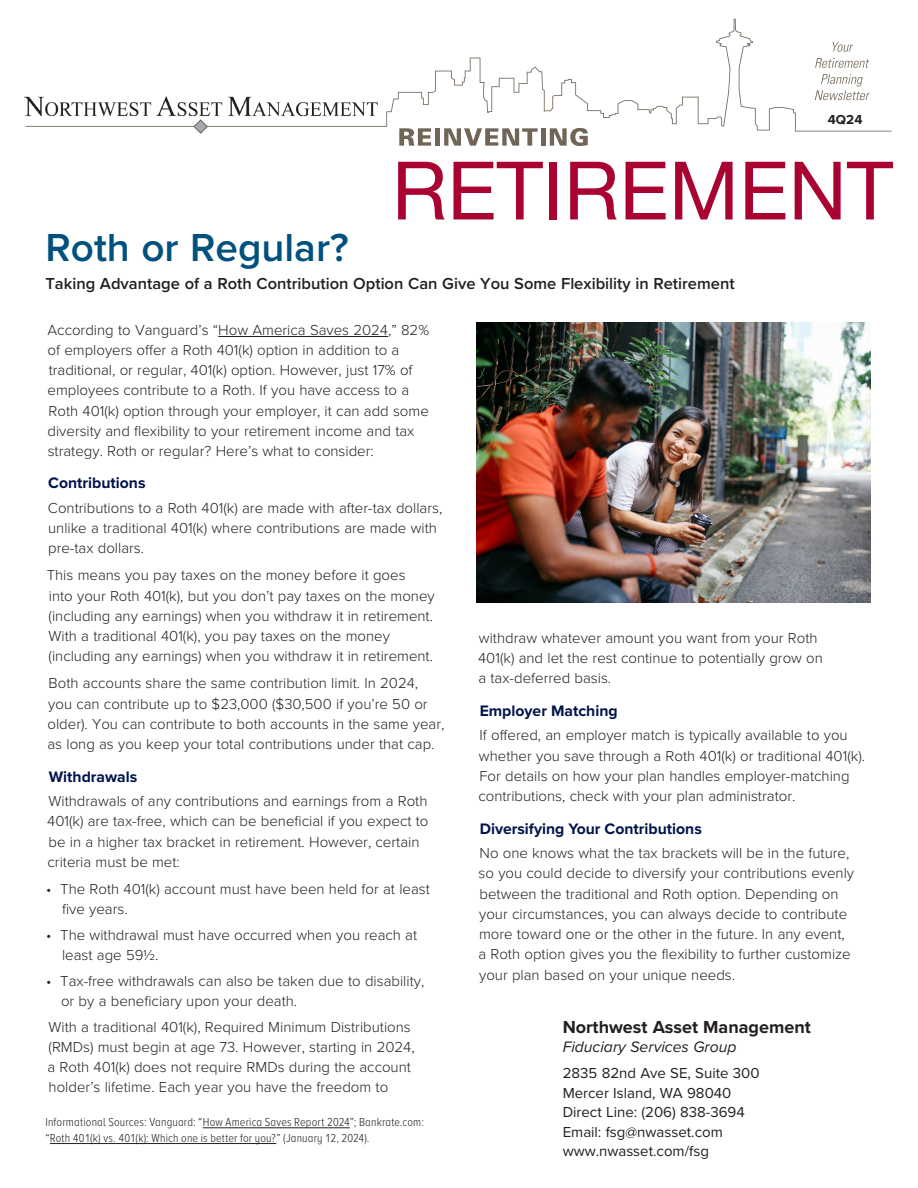
<style>
.page{position:relative;width:918px;height:1188px;background:#fff}
.page>*{position:absolute;margin:0;border:0;box-sizing:border-box;transform-origin:0 0}
.Story_Title{font:600 40.5px "Proxima Nova";color:#00517d}
.story_subheads{font:700 18px "Proxima Nova";color:#231f20}
.Story_subtitle_bold{font:600 16.5px "Proxima Nova";color:#231f20}
.subheads{font:700 15.75px "Proxima Nova";color:#00144c}
.story_subheads-2{font:italic 15.75px "Proxima Nova";color:#231f20}
.body_copy{font:300 15px/20.2px "Proxima Nova";color:#231f20}
.story_subheads-3{font:15px "Proxima Nova";color:#231f20}
.story_subheads-4{font:700 13.5px "Proxima Nova";color:#231f20}
.Disclosures_and_footnotes{font:300 12px/15.8px "Proxima Nova A Cond";letter-spacing:.015em;color:#231f20}
</style>
<div class="page">
<hr style="left:218px;top:336px;width:170px;height:1px;background:#231f20">
<img style="left:476px;top:323px;width:394px;height:280px">
<hr style="left:203px;top:1128px;width:147px;height:1px;background:#231f20">
<hr style="left:50px;top:1143px;width:226px;height:1px;background:#231f20">
<svg style="left:25px;top:19px;width:867px;height:113px"></svg>
<svg style="left:399px;top:128px;width:32px;height:18px"></svg>
<div style="left:435px;top:128px;width:5px;height:18px;background:#716557"></div>
<svg style="left:444px;top:128px;width:94px;height:18px"></svg>
<hr style="left:541px;top:128px;width:4px;height:18px;background:#716557">
<svg style="left:550px;top:128px;width:38px;height:18px"></svg>
<svg style="left:398px;top:162px;width:47px;height:57px"></svg>
<svg style="left:453px;top:162px;width:90px;height:57px"></svg>
<div style="left:550px;top:162px;width:7px;height:57px;background:#a90332"></div>
<svg style="left:570px;top:162px;width:47px;height:57px"></svg>
<svg style="left:626px;top:162px;width:40px;height:57px"></svg>
<svg style="left:675px;top:162px;width:58px;height:57px"></svg>
<svg style="left:745px;top:162px;width:40px;height:57px"></svg>
<svg style="left:795px;top:162px;width:46px;height:57px"></svg>
<svg style="left:847px;top:162px;width:46px;height:57px"></svg>
<svg style="left:193px;top:119px;width:15px;height:15px"></svg>
<p class="story_subheads-4" style="left:828px;top:110px;width:36px">4Q24</p>
<p class="Story_Title" style="left:45px;top:217px;width:305px">Roth or Regular?</p>
<p class="Story_subtitle_bold" style="left:45px;top:272px;width:691px">Taking Advantage of a Roth Contribution Option Can Give You Some Flexibility in Retirement</p>
<p class="body_copy" style="left:48px;top:320px;width:383px">According to Vanguard’s “How America Saves 2024,” 82% of employers offer a Roth 401(k) option in addition to a traditional, or regular, 401(k) option. However, just 17% of employees contribute to a Roth. If you have access to a Roth 401(k) option through your employer, it can add some diversity and flexibility to your retirement income and tax strategy. Roth or regular? Here’s what to consider:</p>
<p class="subheads" style="left:48px;top:471px;width:99px">Contributions</p>
<p class="body_copy" style="left:48px;top:498px;width:396px">Contributions to a Roth 401(k) are made with after-tax dollars, unlike a traditional 401(k) where contributions are made with pre-tax dollars.</p>
<p class="body_copy" style="left:47px;top:566px;width:390px">This means you pay taxes on the money before it goes<br>into your Roth 401(k), but you don’t pay taxes on the money (including any earnings) when you withdraw it in retirement.<br>With a traditional 401(k), you pay taxes on the money (including any earnings) when you withdraw it in retirement.</p>
<p class="body_copy" style="left:48px;top:674px;width:398px">Both accounts share the same contribution limit. In 2024, you can contribute up to $23,000 ($30,500 if you’re 50 or older). You can contribute to both accounts in the same year, as long as you keep your total contributions under that cap.</p>
<p class="subheads" style="left:49px;top:765px;width:90px">Withdrawals</p>
<p class="body_copy" style="left:47px;top:791px;width:383px">Withdrawals of any contributions and earnings from a Roth 401(k) are tax-free, which can be beneficial if you expect to be in a higher tax bracket in retirement. However, certain criteria must be met:</p>
<p class="body_copy" style="left:62px;top:879px;width:369px;text-indent:-16px">• The Roth 401(k) account must have been held for at least five years.</p>
<p class="body_copy" style="left:62px;top:925px;width:357px;text-indent:-16px">• The withdrawal must have occurred when you reach at least age 59½.</p>
<p class="body_copy" style="left:61px;top:971px;width:365px;text-indent:-15px">• Tax-free withdrawals can also be taken due to disability, or by a beneficiary upon your death.</p>
<p class="body_copy" style="left:48px;top:1017px;width:369px">With a traditional 401(k), Required Minimum Distributions (RMDs) must begin at age 73. However, starting in 2024, a Roth 401(k) does not require RMDs during the account holder’s lifetime. Each year you have the freedom to</p>
<p class="body_copy" style="left:478px;top:628px;width:346px">withdraw whatever amount you want from your Roth<br>401(k) and let the rest continue to potentially grow on a tax-deferred basis.</p>
<p class="subheads" style="left:480px;top:699px;width:139px">Employer Matching</p>
<p class="body_copy" style="left:478px;top:726px;width:388px">If offered, an employer match is typically available to you whether you save through a Roth 401(k) or traditional 401(k).<br>For details on how your plan handles employer-matching contributions, check with your plan administrator.</p>
<p class="subheads" style="left:480px;top:817px;width:224px">Diversifying Your Contributions</p>
<p class="body_copy" style="left:478px;top:843px;width:377px">No one knows what the tax brackets will be in the future, so you could decide to diversify your contributions evenly between the traditional and Roth option. Depending on your circumstances, you can always decide to contribute more toward one or the other in the future. In any event, a Roth option gives you the flexibility to further customize your plan based on your unique needs.</p>
<p class="story_subheads" style="left:563px;top:1013px;width:250px">Northwest Asset Management</p>
<p class="story_subheads-2" style="left:563px;top:1035px;width:175px">Fiduciary Services Group</p>
<p class="story_subheads-3" style="left:563px;top:1064px;width:198px">2835 82nd Ave SE, Suite 300</p>
<p class="story_subheads-3" style="left:563px;top:1084px;width:170px">Mercer Island, WA 98040</p>
<p class="story_subheads-3" style="left:563px;top:1103px;width:184px">Direct Line: (206) 838-3694</p>
<p class="story_subheads-3" style="left:563px;top:1123px;width:162px">Email: fsg@nwasset.com</p>
<p class="story_subheads-3" style="left:563px;top:1142px;width:148px">www.nwasset.com/fsg</p>
<p class="Disclosures_and_footnotes" style="left:45px;top:1114px;width:380px">Informational Sources: Vanguard: “How America Saves Report 2024”; Bankrate.com: “Roth 401(k) vs. 401(k): Which one is better for you?” (January 12, 2024).</p>
</div>
